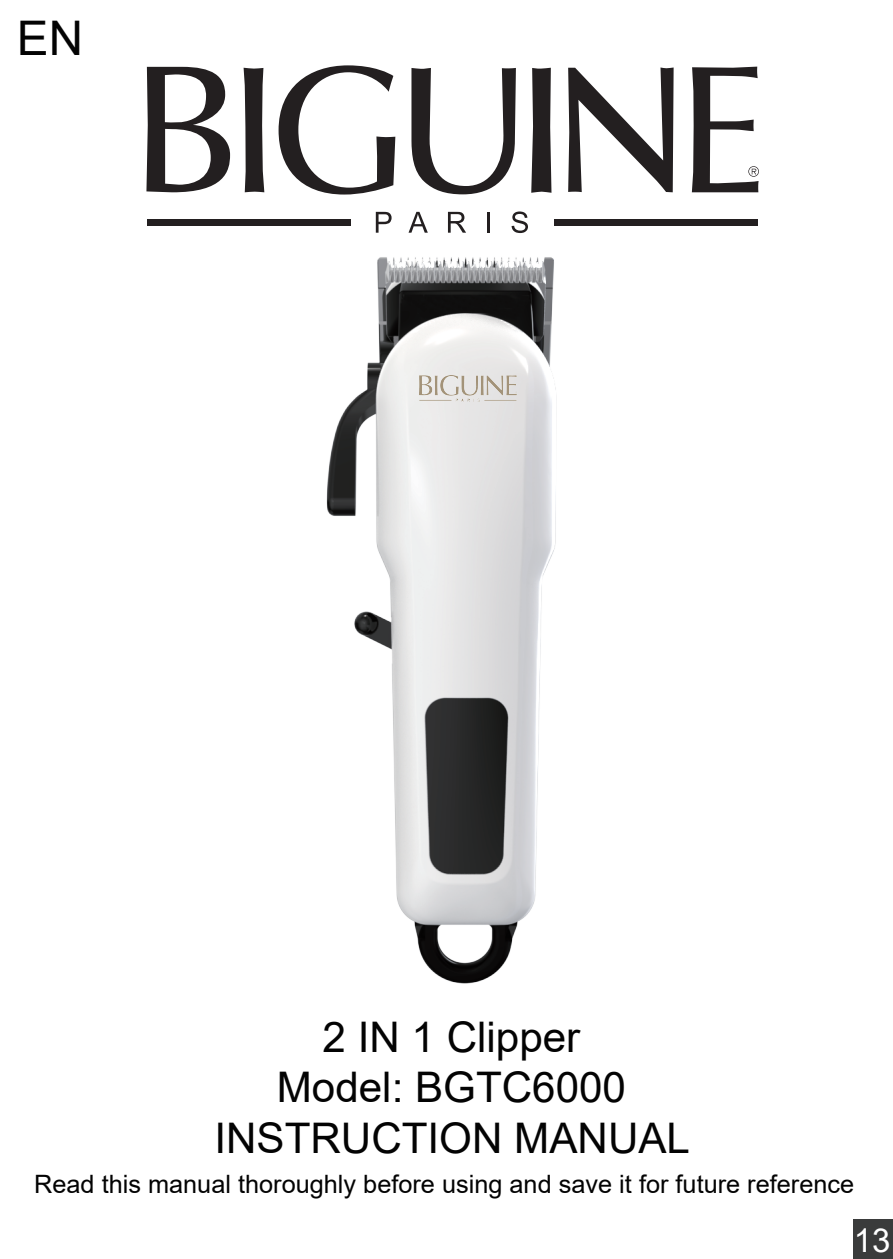
<style>
.page{position:relative;width:893px;height:1259px;background:#fff}
.page>*{position:absolute;margin:0;border:0;box-sizing:border-box;transform-origin:0 0}
.t1{font:47.7px "Arial";color:#030303}
.t2{font:42.3px/50.7px "Arial";color:#030303;text-align:center}
.t3{font:33px "Arial";color:#fff}
.t4{font:25.2px "Arial";color:#030303}
</style>
<div class="page">
<div style="left:854px;top:1220px;width:39px;height:39px;background:#3a3b3b"></div>
<svg style="left:146px;top:67px;width:84px;height:125px"></svg>
<svg style="left:244px;top:68px;width:20px;height:124px;background:#3e3b3c"></svg>
<svg style="left:279px;top:65px;width:116px;height:129px"></svg>
<svg style="left:411px;top:68px;width:105px;height:126px"></svg>
<svg style="left:531px;top:68px;width:20px;height:125px;background:#373435"></svg>
<svg style="left:568px;top:67px;width:106px;height:125px"></svg>
<svg style="left:692px;top:67px;width:67px;height:125px"></svg>
<div style="left:148px;top:219px;width:203px;height:7px;background:#231f20"></div>
<div style="left:554px;top:219px;width:203px;height:7px;background:#231f20"></div>
<svg style="left:376px;top:212px;width:16px;height:21px"></svg>
<svg style="left:408px;top:212px;width:20px;height:21px"></svg>
<svg style="left:448px;top:212px;width:18px;height:21px"></svg>
<hr style="left:487px;top:212px;width:3px;height:21px;background:#231f20">
<svg style="left:512px;top:211px;width:16px;height:22px"></svg>
<img style="left:326px;top:257px;width:231px;height:727px">
<img style="left:420px;top:375px;width:97px;height:27px">
<h1 class="t1" style="left:17px;top:5px;width:68px">EN</h1>
<h2 class="t2" style="left:214px;top:1011px;width:477px">2 IN 1 Clipper<br>Model: BGTC6000<br>INSTRUCTION MANUAL</h2>
<p class="t4" style="left:34px;top:1166px;width:821px">Read this manual thoroughly before using and save it for future reference</p>
<h3 class="t3" style="left:854px;top:1217px;width:38px">13</h3>
</div>
